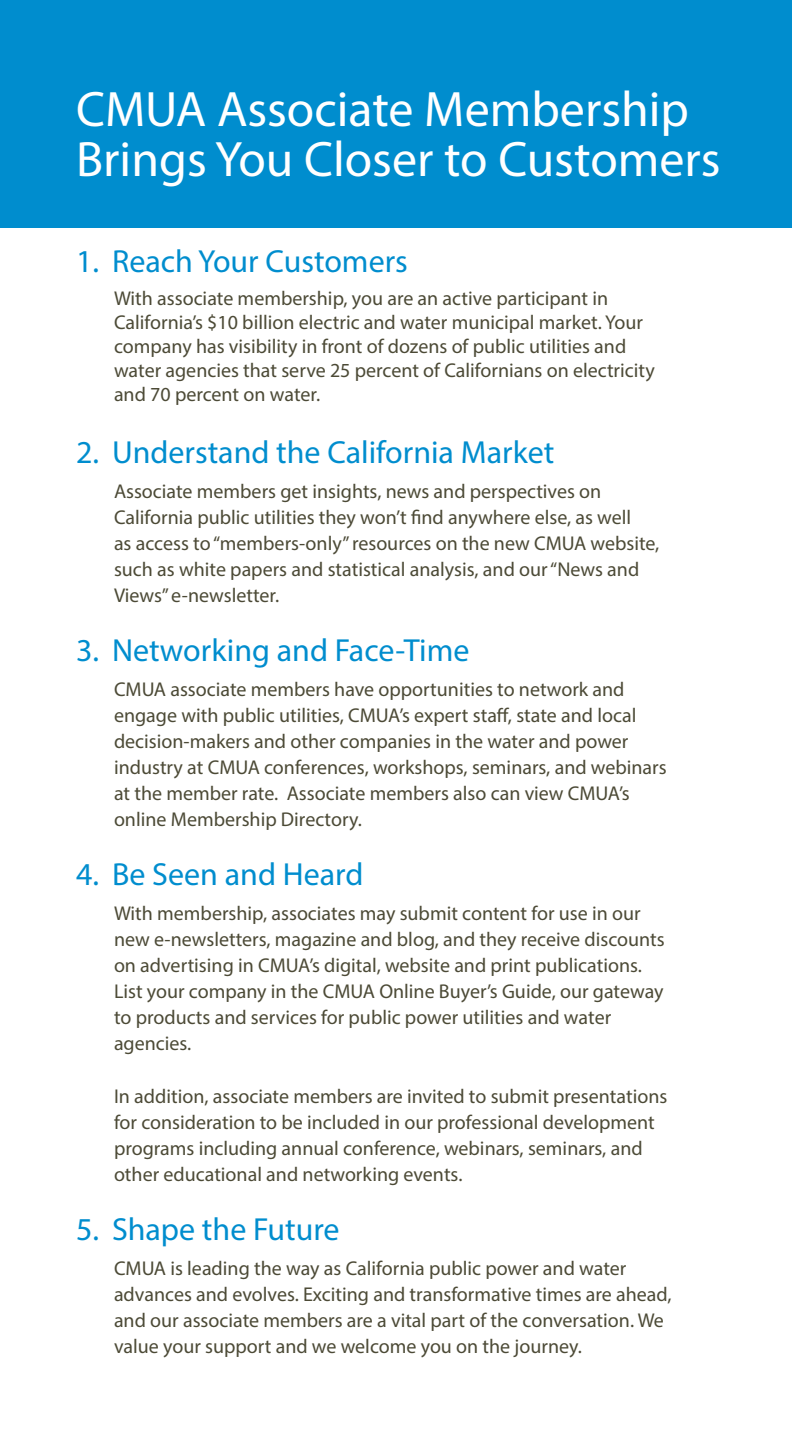
<style>
.page{position:relative;width:792px;height:1440px;background:#fff}
.page>*{position:absolute;margin:0;border:0;box-sizing:border-box;transform-origin:0 0}
.large_headlines{font:50px/50px "Myriad Pro";color:#fff}
.Bio_names{font:32px "Myriad Pro";color:#008dce}
.Bio_names-2{font:20px/26px "Myriad Pro";color:#4c4a36}
</style>
<div class="page">
<div style="left:0;top:0;width:792px;height:227px;background:#008dce"></div>
<p class="large_headlines" style="left:76px;top:83px;width:646px">CMUA Associate Membership<br>Brings You Closer to Customers</p>
<p class="Bio_names" style="left:76px;top:242px;width:333px">1. Reach Your Customers</p>
<p class="Bio_names-2" style="left:114px;top:286px;width:542px;line-height:24px">With associate membership, you are an active participant in California’s $10 billion electric and water municipal market. Your company has visibility in front of dozens of public utilities and water agencies that serve 25 percent of Californians on electricity and 70 percent on water.</p>
<p class="Bio_names" style="left:76px;top:433px;width:480px">2. Understand the California Market</p>
<p class="Bio_names-2" style="left:114px;top:478px;width:547px">Associate members get insights, news and perspectives on California public utilities they won’t find anywhere else, as well<br>as access to “members-only” resources on the new CMUA website, such as white papers and statistical analysis, and our “News and Views” e-newsletter.</p>
<p class="Bio_names" style="left:76px;top:631px;width:395px">3. Networking and Face-Time</p>
<p class="Bio_names-2" style="left:114px;top:676px;width:554px">CMUA associate members have opportunities to network and engage with public utilities, CMUA’s expert staff, state and local decision-makers and other companies in the water and power industry at CMUA conferences, workshops, seminars, and webinars at the member rate. Associate members also can view CMUA’s online Membership Directory.</p>
<p class="Bio_names" style="left:76px;top:855px;width:289px">4. Be Seen and Heard</p>
<p class="Bio_names-2" style="left:114px;top:900px;width:552px">With membership, associates may submit content for use in our new e-newsletters, magazine and blog, and they receive discounts on advertising in CMUA’s digital, website and print publications.<br>List your company in the CMUA Online Buyer’s Guide, our gateway to products and services for public power utilities and water agencies.</p>
<p class="Bio_names-2" style="left:114px;top:1083px;width:555px">In addition, associate members are invited to submit presentations for consideration to be included in our professional development programs including annual conference, webinars, seminars, and other educational and networking events.</p>
<p class="Bio_names" style="left:76px;top:1210px;width:265px">5. Shape the Future</p>
<p class="Bio_names-2" style="left:114px;top:1255px;width:559px">CMUA is leading the way as California public power and water advances and evolves. Exciting and transformative times are ahead, and our associate members are a vital part of the conversation. We value your support and we welcome you on the journey.</p>
</div>
